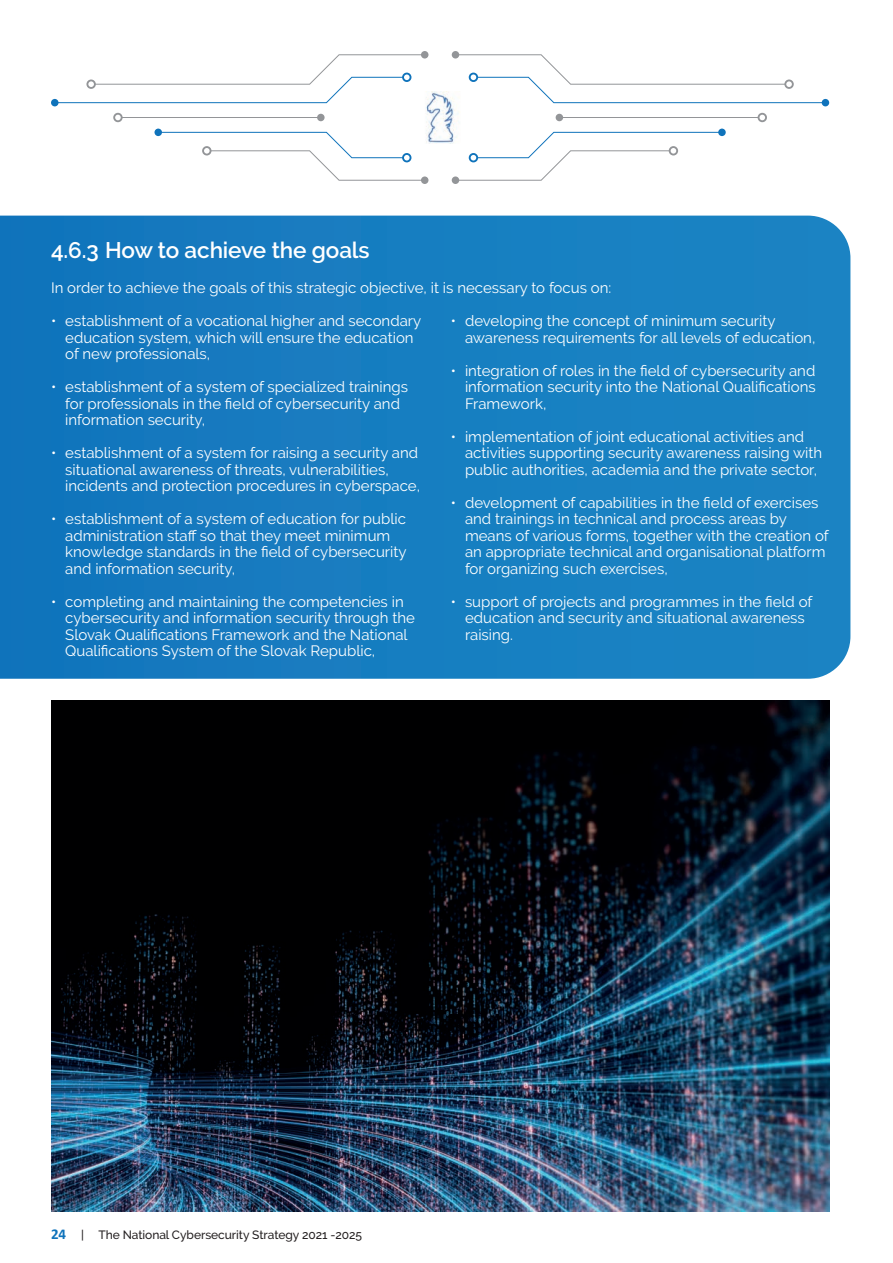
<style>
.page{position:relative;width:893px;height:1263px;background:#fff}
.page>*{position:absolute;margin:0;border:0;box-sizing:border-box;transform-origin:0 0}
.t1{font:600 22.5px "Raleway";letter-spacing:-.005em;color:#fff}
.t2{font:15px/16.5px "Raleway";color:#fff}
.t3{font:500 12px "Raleway";letter-spacing:-.005em;color:#231f20}
.s1{font-family:"Calibri";font-weight:700;font-size:15px;color:#0f73bb}
</style>
<div class="page">
<svg style="left:0;top:216px;width:850px;height:463px;background:#177dc0"></svg>
<img style="left:51px;top:700px;width:778px;height:512px">
<div style="left:154px;top:129px;width:8px;height:7px;background:#0f73bb;border-radius:50%"></div>
<div style="left:421px;top:51px;width:7px;height:8px;background:#939598;border-radius:50%"></div>
<svg style="left:158px;top:132px;width:263px;height:49px"></svg>
<div style="left:421px;top:176px;width:7px;height:8px;background:#939598;border-radius:50%"></div>
<div style="left:202px;top:146px;width:9px;height:9px;border:2px solid #939598;border-radius:50%"></div>
<svg style="left:54px;top:54px;width:371px;height:49px"></svg>
<div style="left:402px;top:73px;width:9px;height:9px;border:2px solid #0f73bb;border-radius:50%"></div>
<div style="left:51px;top:99px;width:8px;height:7px;background:#0f73bb;border-radius:50%"></div>
<hr style="left:122px;top:117px;width:199px;height:1px;background:#939598">
<div style="left:317px;top:114px;width:8px;height:7px;background:#939598;border-radius:50%"></div>
<div style="left:113px;top:113px;width:10px;height:9px;border:2px solid #939598;border-radius:50%"></div>
<div style="left:718px;top:129px;width:8px;height:7px;background:#0f73bb;border-radius:50%"></div>
<div style="left:452px;top:51px;width:7px;height:8px;background:#939598;border-radius:50%"></div>
<svg style="left:458px;top:132px;width:264px;height:49px"></svg>
<div style="left:452px;top:176px;width:7px;height:8px;background:#939598;border-radius:50%"></div>
<div style="left:669px;top:146px;width:9px;height:9px;border:2px solid #939598;border-radius:50%"></div>
<svg style="left:455px;top:54px;width:371px;height:49px"></svg>
<div style="left:469px;top:73px;width:9px;height:9px;border:2px solid #0f73bb;border-radius:50%"></div>
<div style="left:822px;top:99px;width:7px;height:7px;background:#0f73bb;border-radius:50%"></div>
<hr style="left:559px;top:117px;width:199px;height:1px;background:#939598">
<div style="left:556px;top:114px;width:7px;height:7px;background:#939598;border-radius:50%"></div>
<div style="left:758px;top:113px;width:9px;height:9px;border:2px solid #939598;border-radius:50%"></div>
<img style="left:415px;top:92px;width:51px;height:51px">
<h1 class="t1" style="left:51px;top:237px;width:320px">4.6.3 How to achieve the goals</h1>
<p class="t2" style="left:51px;top:280px;width:562px">In order to achieve the goals of this strategic objective, it is necessary to focus on:</p>
<p class="t2" style="left:65px;top:313px;width:357px;text-indent:-14px">• establishment of a vocational higher and secondary education system, which will ensure the education of new professionals,</p>
<p class="t2" style="left:65px;top:379px;width:344px;text-indent:-14px">• establishment of a system of specialized trainings for professionals in the field of cybersecurity and information security,</p>
<p class="t2" style="left:65px;top:445px;width:356px;text-indent:-14px">• establishment of a system for raising a security and situational awareness of threats, vulnerabilities, incidents and protection procedures in cyberspace,</p>
<p class="t2" style="left:65px;top:511px;width:343px;text-indent:-14px">• establishment of a system of education for public administration staff so that they meet minimum knowledge standards in the field of cybersecurity and information security,</p>
<p class="t2" style="left:65px;top:593px;width:351px;text-indent:-14px">• completing and maintaining the competencies in cybersecurity and information security through the Slovak Qualifications Framework and the National Qualifications System of the Slovak Republic,</p>
<p class="t2" style="left:465px;top:313px;width:352px;text-indent:-14px">• developing the concept of minimum security awareness requirements for all levels of education,</p>
<p class="t2" style="left:465px;top:362px;width:352px;text-align:justify;text-indent:-14px">• integration of roles in the field of cybersecurity and information security into the National Qualifications Framework,</p>
<p class="t2" style="left:465px;top:428px;width:359px;text-indent:-14px">• implementation of joint educational activities and activities supporting security awareness raising with public authorities, academia and the private sector,</p>
<p class="t2" style="left:465px;top:494px;width:365px;text-indent:-14px">• development of capabilities in the field of exercises and trainings in technical and process areas by means of various forms, together with the creation of an appropriate technical and organisational platform for organizing such exercises,</p>
<p class="t2" style="left:465px;top:593px;width:349px;text-indent:-14px">• support of projects and programmes in the field of education and security and situational awareness raising.</p>
<p class="t3" style="left:51px;top:1228px;width:312px"><span class="s1">24</span> | The National Cybersecurity Strategy 2021 -2025</p>
</div>
